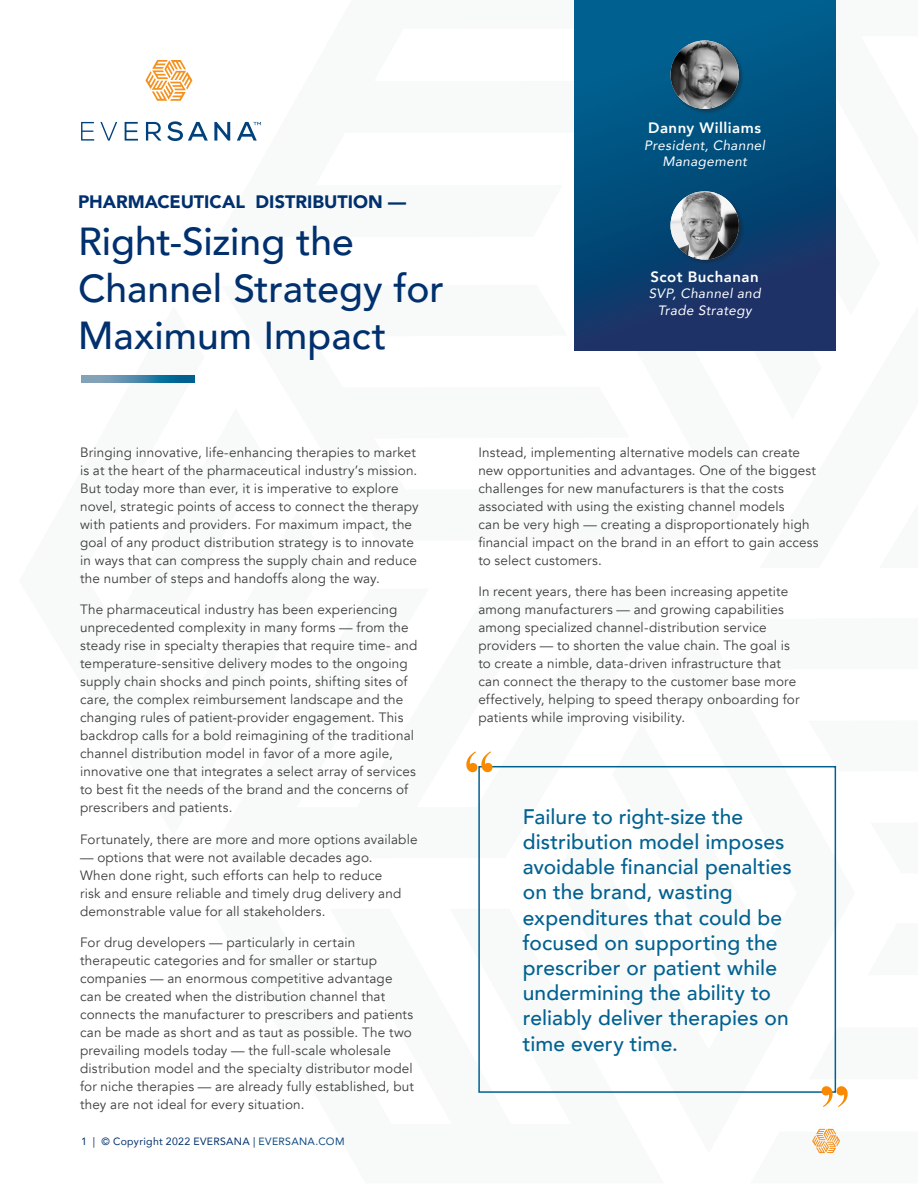
<style>
.page{position:relative;width:918px;height:1188px;background:#fff}
.page>*{position:absolute;margin:0;border:0;box-sizing:border-box;transform-origin:0 0}
.Headline{font:500 39px/46.8px "Avenir";color:#00306d}
.Headline-2{font:500 21px/25.2px "Avenir";letter-spacing:.005em;color:#006191}
.Headline-3{font:900 18px "Avenir";color:#00306d}
.Headline-4{font:800 15px "Avenir";letter-spacing:.03em;color:#fff}
.Copy{font:13.5px/18px "Avenir";letter-spacing:.01em;color:#3e3e3f}
.Headline-5{font:italic 13.5px/16.2px "Avenir";letter-spacing:.03em;color:#fff;text-align:center}
.t1{font:10.5px "Avenir";letter-spacing:.03em;color:#00306d}
.s1{color:#0d4a82}
</style>
<div class="page">
<svg style="left:746px;top:765px;width:91px;height:109px"></svg>
<svg style="left:812px;top:1129px;width:28px;height:24px"></svg>
<svg style="left:81px;top:122px;width:13px;height:19px"></svg>
<svg style="left:100px;top:122px;width:17px;height:19px"></svg>
<svg style="left:125px;top:122px;width:13px;height:19px"></svg>
<svg style="left:146px;top:121px;width:62px;height:20px"></svg>
<svg style="left:214px;top:122px;width:16px;height:19px"></svg>
<svg style="left:145px;top:60px;width:47px;height:41px"></svg>
<svg style="left:237px;top:122px;width:24px;height:19px"></svg>
<div style="left:574px;top:0;width:261px;height:350px;background:linear-gradient(to bottom,#006693,#183062)"></div>
<div style="left:671px;top:41px;width:73px;height:73px;background:#231f20;opacity:.4"></div>
<img style="left:671px;top:40px;width:68px;height:69px;border-radius:34px">
<div style="left:671px;top:192px;width:73px;height:73px;background:#231f20;opacity:.4"></div>
<img style="left:671px;top:192px;width:68px;height:68px">
<div style="left:478px;top:766px;width:358px;height:327px;border:2px solid #006191"></div>
<svg style="left:466px;top:751px;width:26px;height:21px"></svg>
<svg style="left:822px;top:1086px;width:26px;height:21px"></svg>
<svg style="left:81px;top:376px;width:113px;height:6px"></svg>
<p class="Headline-3" style="left:78px;top:187px;width:330px">PHARMACEUTICAL DISTRIBUTION —</p>
<p class="Headline" style="left:78px;top:216px;width:368px">Right-Sizing the<br>Channel Strategy for<br>Maximum Impact</p>
<p class="Copy" style="left:80px;top:443px;width:340px">Bringing innovative, life-enhancing therapies to market is at the heart of the pharmaceutical industry’s mission.<br>But today more than ever, it is imperative to explore novel, strategic points of access to connect the therapy with patients and providers. For maximum impact, the goal of any product distribution strategy is to innovate in ways that can compress the supply chain and reduce the number of steps and handoffs along the way.</p>
<p class="Copy" style="left:80px;top:601px;width:339px">The pharmaceutical industry has been experiencing unprecedented complexity in many forms — from the steady rise in specialty therapies that require time- and temperature-sensitive delivery modes to the ongoing supply chain shocks and pinch points, shifting sites of care, the complex reimbursement landscape and the changing rules of patient-provider engagement. This backdrop calls for a bold reimagining of the traditional channel distribution model in favor of a more agile, innovative one that integrates a select array of services to best fit the needs of the brand and the concerns of prescribers and patients.</p>
<p class="Copy" style="left:80px;top:830px;width:339px">Fortunately, there are more and more options available</p>
<p class="Copy" style="left:80px;top:848px;width:323px">— options that were not available decades ago.<br>When done right, such efforts can help to reduce risk and ensure reliable and timely drug delivery and demonstrable value for all stakeholders.</p>
<p class="Copy" style="left:80px;top:934px;width:336px">For drug developers — particularly in certain therapeutic categories and for smaller or startup companies — an enormous competitive advantage can be created when the distribution channel that connects the manufacturer to prescribers and patients can be made as short and as taut as possible. The two prevailing models today — the full-scale wholesale distribution model and the specialty distributor model for niche therapies — are already fully established, but they are not ideal for every situation.</p>
<p class="t1" style="left:81px;top:1133px;width:265px">1 | © Copyright 2022 EVERSANA | <span class="s1">EVERSANA.COM</span></p>
<p class="Headline-4" style="left:648px;top:117px;width:114px">Danny Williams</p>
<p class="Headline-5" style="left:644px;top:137px;width:122px">President, Channel<br>Management</p>
<p class="Headline-4" style="left:651px;top:265px;width:110px">Scot Buchanan</p>
<p class="Headline-5" style="left:649px;top:286px;width:114px">SVP, Channel and<br>Trade Strategy</p>
<p class="Copy" style="left:478px;top:443px;width:342px">Instead, implementing alternative models can create new opportunities and advantages. One of the biggest challenges for new manufacturers is that the costs associated with using the existing channel models<br>can be very high — creating a disproportionately high financial impact on the brand in an effort to gain access to select customers.</p>
<p class="Copy" style="left:478px;top:583px;width:323px">In recent years, there has been increasing appetite among manufacturers — and growing capabilities among specialized channel-distribution service providers — to shorten the value chain. The goal is to create a nimble, data-driven infrastructure that can connect the therapy to the customer base more effectively, helping to speed therapy onboarding for patients while improving visibility.</p>
<p class="Headline-2" style="left:523px;top:803px;width:270px">Failure to right-size the distribution model imposes avoidable financial penalties on the brand, wasting expenditures that could be focused on supporting the prescriber or patient while undermining the ability to reliably deliver therapies on time every time.</p>
</div>
